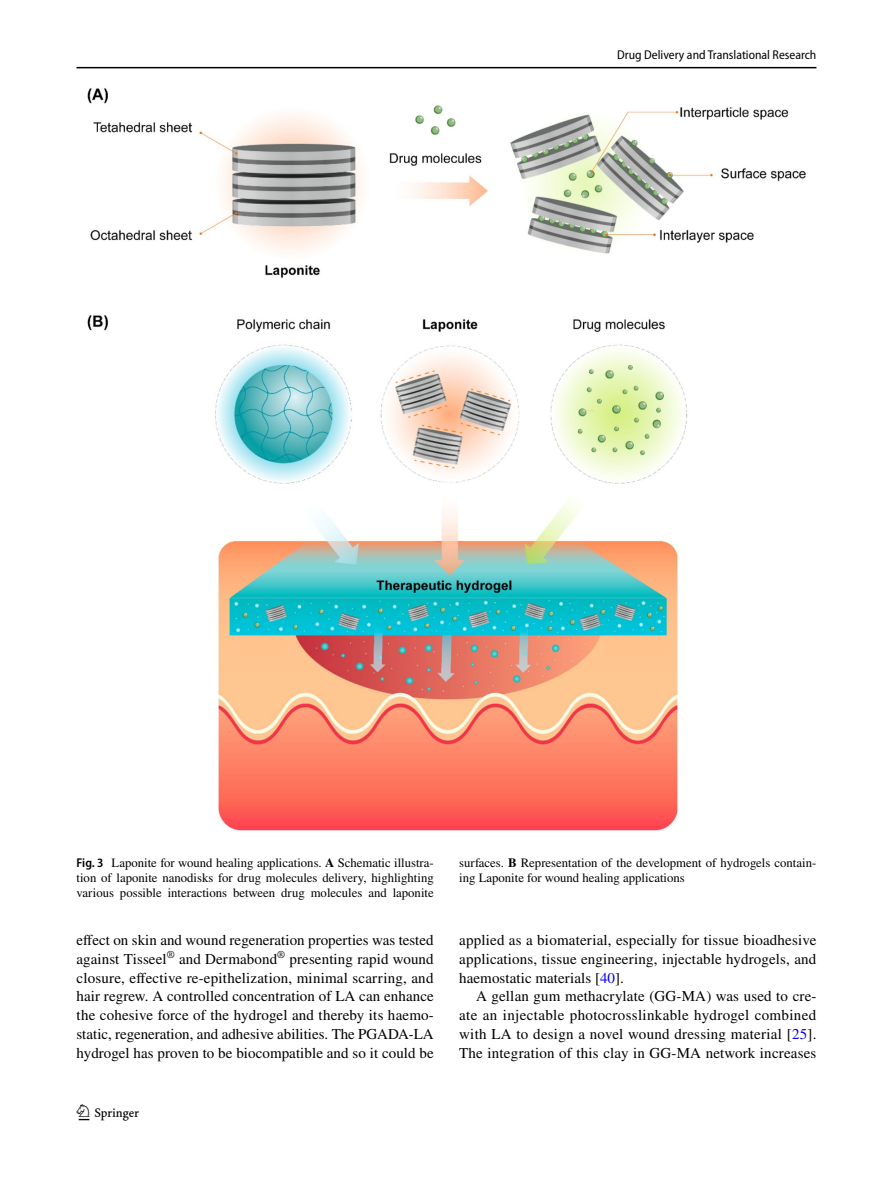
<style>
.page{position:relative;width:893px;height:1187px;background:#fff}
.page>*{position:absolute;margin:0;border:0;box-sizing:border-box;transform-origin:0 0}
.t1{font:22.5px "Springnew Regular 2";color:#000}
.t2{font:15px/18.8px "STIX";letter-spacing:.005em;color:#000;text-align:justify}
.t3{font:12.75px/15px "STIX";color:#000;text-align:justify}
.t4{font:semi-condensed 12.75px "Myriad Pro";color:#000}
.s1{font-family:"Myriad Pro";font-weight:600;font-stretch:semi-condensed}
.s2{font-weight:700}
.s3{color:#00f}
</style>
<div class="page">
<hr style="left:77px;top:67px;width:739px;height:1px;background:#000">
<img style="left:87px;top:88px;width:719px;height:743px">
<p class="t4" style="left:617px;top:48px;width:201px">Drug Delivery and Translational Research</p>
<p class="t3" style="left:77px;top:856px;width:359px"><span class="s1">Fig. 3</span> Laponite for wound healing applications. <span class="s2">A</span> Schematic illustra&shy;tion of laponite nanodisks for drug molecules delivery, highlighting various possible interactions between drug molecules and laponite</p>
<p class="t3" style="left:459px;top:856px;width:359px">surfaces. <span class="s2">B</span> Representation of the development of hydrogels contain&shy;ing Laponite for wound healing applications</p>
<p class="t2" style="left:77px;top:931px;width:359px">effect on skin and wound regeneration properties was tested against Tisseel<sup>®</sup> and Dermabond<sup>®</sup> presenting rapid wound closure, effective re-epithelization, minimal scarring, and hair regrew. A controlled concentration of LA can enhance the cohesive force of the hydrogel and thereby its haemo&shy;static, regeneration, and adhesive abilities. The PGADA-LA hydrogel has proven to be biocompatible and so it could be</p>
<p class="t2" style="left:459px;top:931px;width:359px">applied as a biomaterial, especially for tissue bioadhesive applications, tissue engineering, injectable hydrogels, and haemostatic materials [<span class="s3">40</span>].</p>
<p class="t2" style="left:459px;top:987px;width:359px;text-indent:17px">A gellan gum methacrylate (GG-MA) was used to cre&shy;ate an injectable photocrosslinkable hydrogel combined with LA to design a novel wound dressing material [<span class="s3">25</span>].<br>The integration of this clay in GG-MA network increases</p>
<h1 class="t1" style="left:79px;top:1104px;width:62px">1 3</h1>
</div>
